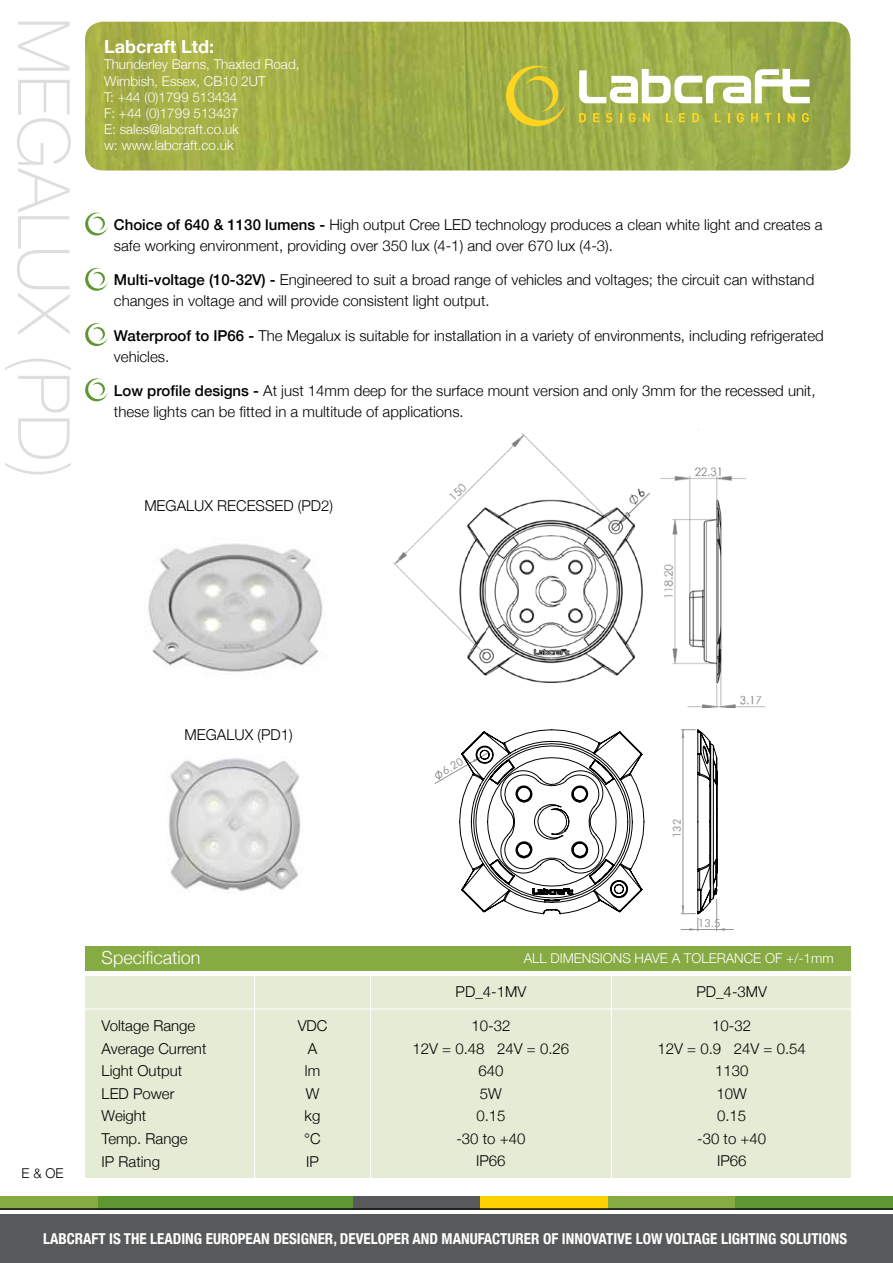
<style>
.page{position:relative;width:893px;height:1263px;background:#fff}
.page>*{position:absolute;margin:0;border:0;box-sizing:border-box;transform-origin:0 0}
.t1{font:100 72px "Helvetica Neue";color:#dedede}
.t2{font:300 18px "Helvetica Neue";color:#fff}
.t3{font:700 18px "Helvetica Neue";color:#fff}
.t4{font:300 15px/22.5px "Helvetica Neue";color:#000}
.t5{font:700 condensed 15px "Helvetica Neue";color:#fff}
.t6{font:300 13.5px/16.2px "Helvetica Neue";color:#fff}
.t7{font:300 13.5px "Helvetica Neue";color:#000}
.t8{font:10.95px "Futura BT";color:#939598}
.s1{font-weight:500}
</style>
<div class="page">
<div style="left:85px;top:974px;width:765px;height:204px;background:#e4ecd5"></div>
<div style="left:85px;top:946px;width:765px;height:27px;background:#86ab43"></div>
<hr style="left:78px;top:1008px;width:787px;height:1px;background:#fff">
<hr style="left:254px;top:973px;width:1px;height:213px;background:#fff">
<hr style="left:370px;top:973px;width:1px;height:206px;background:#fff">
<hr style="left:611px;top:974px;width:1px;height:206px;background:#fff">
<hr style="left:83px;top:971px;width:770px;height:4px;background:#fff">
<svg style="left:85px;top:213px;width:23px;height:22px"></svg>
<svg style="left:85px;top:268px;width:23px;height:23px"></svg>
<svg style="left:85px;top:323px;width:23px;height:23px"></svg>
<svg style="left:85px;top:378px;width:23px;height:23px"></svg>
<img style="left:85px;top:22px;width:765px;height:149px">
<svg style="left:506px;top:66px;width:60px;height:60px;background:#b7b83e"></svg>
<svg style="left:579px;top:113px;width:7px;height:9px"></svg>
<svg style="left:593px;top:113px;width:6px;height:9px"></svg>
<svg style="left:606px;top:113px;width:6px;height:9px"></svg>
<svg style="left:629px;top:113px;width:7px;height:9px"></svg>
<svg style="left:643px;top:113px;width:7px;height:9px"></svg>
<svg style="left:666px;top:113px;width:6px;height:9px"></svg>
<svg style="left:679px;top:113px;width:6px;height:9px"></svg>
<svg style="left:692px;top:113px;width:7px;height:9px"></svg>
<svg style="left:715px;top:113px;width:6px;height:9px"></svg>
<svg style="left:737px;top:113px;width:7px;height:9px"></svg>
<svg style="left:751px;top:113px;width:7px;height:9px"></svg>
<svg style="left:765px;top:113px;width:6px;height:9px"></svg>
<svg style="left:778px;top:113px;width:2px;height:9px"></svg>
<svg style="left:788px;top:113px;width:7px;height:9px"></svg>
<svg style="left:802px;top:113px;width:7px;height:9px"></svg>
<svg style="left:579px;top:69px;width:231px;height:34px"></svg>
<img style="left:393px;top:429px;width:373px;height:279px">
<svg style="left:435px;top:729px;width:209px;height:185px"></svg>
<svg style="left:681px;top:729px;width:52px;height:202px"></svg>
<div style="left:0;top:1214px;width:893px;height:49px;background:#58595b"></div>
<div style="left:0;top:1196px;width:98px;height:13px;background:#86ab43"></div>
<div style="left:98px;top:1196px;width:255px;height:13px;background:#5e9732"></div>
<div style="left:353px;top:1196px;width:127px;height:13px;background:#58595b"></div>
<div style="left:480px;top:1196px;width:128px;height:13px;background:#ffd200"></div>
<div style="left:608px;top:1196px;width:128px;height:13px;background:#86ab43"></div>
<div style="left:736px;top:1196px;width:157px;height:13px;background:#5e9732"></div>
<hr style="left:0;top:1208px;width:893px;height:2px;background:#000">
<img style="left:168px;top:758px;width:135px;height:135px">
<img style="left:148px;top:543px;width:175px;height:132px">
<h1 class="t1" style="left:98px;top:17px;width:464px;rotate:90deg">MEGALUX (PD)</h1>
<p class="t3" style="left:104px;top:33px;width:112px">Labcraft Ltd:</p>
<p class="t6" style="left:104px;top:56px;width:197px">Thunderley Barns, Thaxted Road,<br>Wimbish, Essex, CB10 2UT<br>T: +44 (0)1799 513434<br>F: +44 (0)1799 513437<br>E: sales@labcraft.co.uk<br>w: www.labcraft.co.uk</p>
<p class="t4" style="left:114px;top:213px;width:710px;line-height:21.3px"><span class="s1">Choice of 640 &amp; 1130 lumens -</span> High output Cree LED technology produces a clean white light and creates a safe working environment, providing over 350 lux (4-1) and over 670 lux (4-3).</p>
<p class="t4" style="left:114px;top:268px;width:702px;line-height:21.3px"><span class="s1">Multi-voltage (10-32V) -</span> Engineered to suit a broad range of vehicles and voltages; the circuit can withstand changes in voltage and will provide consistent light output.</p>
<p class="t4" style="left:114px;top:323px;width:711px;line-height:21.3px"><span class="s1">Waterproof to IP66 -</span> The Megalux is suitable for installation in a variety of environments, including refrigerated vehicles.</p>
<p class="t4" style="left:114px;top:379px;width:703px;line-height:21.3px"><span class="s1">Low profile designs -</span> At just 14mm deep for the surface mount version and only 3mm for the recessed unit, these lights can be fitted in a multitude of applications.</p>
<p class="t4" style="left:144px;top:493px;width:190px">MEGALUX RECESSED (PD2)</p>
<p class="t7" style="left:22px;top:1162px;width:43px">E &amp; OE</p>
<p class="t4" style="left:185px;top:723px;width:110px">MEGALUX (PD1)</p>
<p class="t8" style="left:440px;top:766px;width:24px;rotate:-30deg">6.20</p>
<p class="t8" style="left:670px;top:838px;width:21px;rotate:-90deg">132</p>
<p class="t8" style="left:698px;top:917px;width:24px">13.5</p>
<p class="t2" style="left:102px;top:943px;width:100px">Specification</p>
<p class="t6" style="left:524px;top:949px;width:311px">ALL DIMENSIONS HAVE A TOLERANCE OF +/-1mm</p>
<p class="t4" style="left:456px;top:979px;width:72px">PD_4-1MV</p>
<p class="t4" style="left:696px;top:979px;width:72px">PD_4-3MV</p>
<p class="t4" style="left:413px;top:1014px;width:158px;text-align:center">10-32<br>12V = 0.48 24V = 0.26<br>640<br>5W<br>0.15<br>-30 to +40<br>IP66</p>
<p class="t4" style="left:657px;top:1014px;width:150px;text-align:center">10-32<br>12V = 0.9 24V = 0.54<br>1130<br>10W<br>0.15<br>-30 to +40<br>IP66</p>
<p class="t4" style="left:102px;top:1014px;width:106px">Voltage Range<br>Average Current<br>Light Output<br>LED Power<br>Weight<br>Temp. Range<br>IP Rating</p>
<p class="t4" style="left:298px;top:1014px;width:31px;text-align:center">VDC<br>A<br>lm<br>W kg °C<br>IP</p>
<p class="t5" style="left:43px;top:1226px;width:805px">LABCRAFT IS THE LEADING EUROPEAN DESIGNER, DEVELOPER AND MANUFACTURER OF INNOVATIVE LOW VOLTAGE LIGHTING SOLUTIONS</p>
</div>
